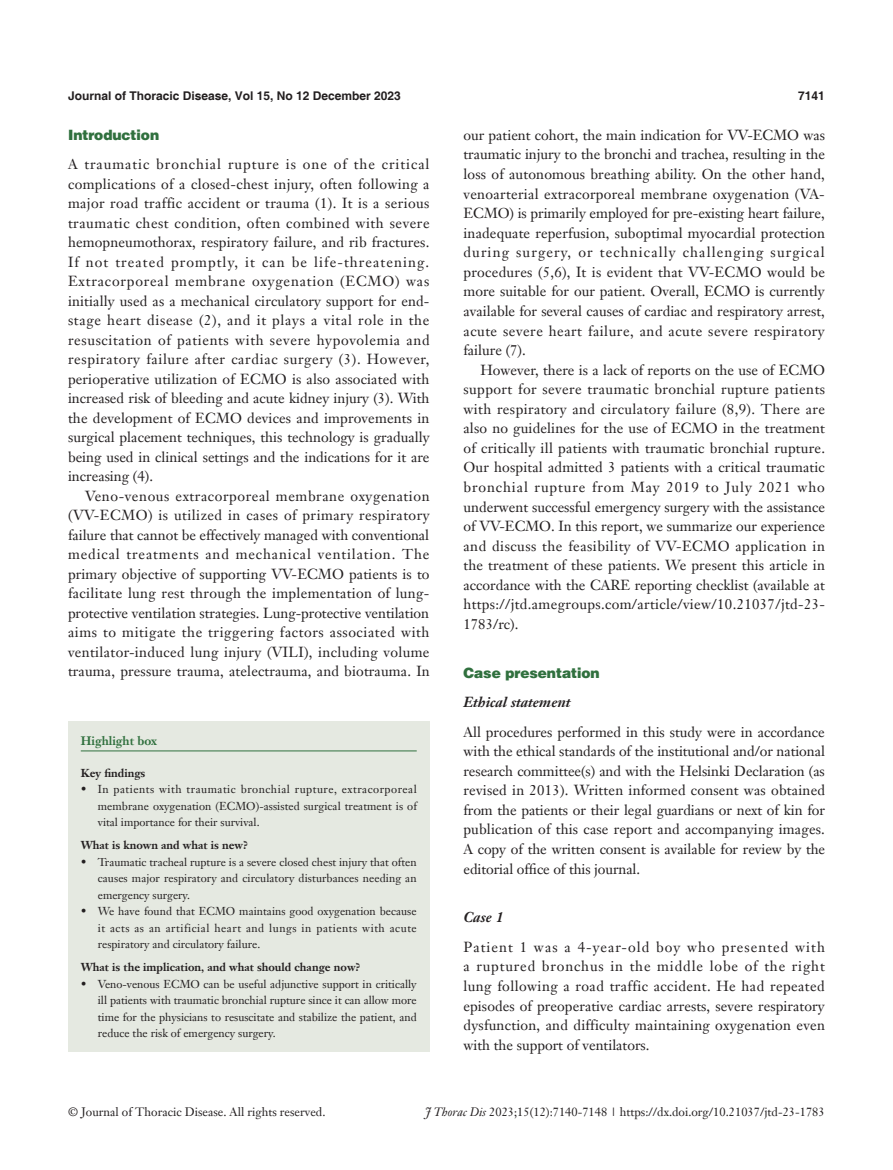
<style>
.page{position:relative;width:893px;height:1170px;background:#fff}
.page>*{position:absolute;margin:0;border:0;box-sizing:border-box;transform-origin:0 0}
.t1{font:14.25px/19.5px "Janson Text LT";letter-spacing:.01em;color:#231f20;text-align:justify}
._1ji-6_5{font:900 14.25px "Helvetica";color:#30703e}
._2ji-6_5{font:italic 700 14.25px "Janson Text LT";color:#231f20}
.t2{font:12px "Janson Text LT";color:#231f20}
.t3{font:700 12px "Helvetica";color:#231f20}
.Cite{font:700 12px "Janson Text LT";color:#30703e}
.box-zhengwen{font:11.25px/16.5px "Janson Text LT";color:#231f20;text-align:justify}
.box-biaoti-1_5mm{font:700 11.25px "Janson Text LT";color:#231f20}
.box-biaoti{font:700 11.25px "Janson Text LT";color:#231f20}
.s1{font-style:italic}
</style>
<div class="page">
<div style="left:68px;top:721px;width:361px;height:330px;background:#e5e9e1"></div>
<hr style="left:81px;top:750px;width:336px;height:1px;background:#30703e">
<p class="t3" style="left:68px;top:88px;width:334px">Journal of Thoracic Disease, Vol 15, No 12 December 2023</p>
<p class="t3" style="left:798px;top:88px;width:28px">7141</p>
<p class="_1ji-6_5" style="left:68px;top:126px;width:93px">Introduction</p>
<p class="t1" style="left:68px;top:154px;width:363px">A traumatic bronchial rupture is one of the critical complications of a closed-chest injury, often following a major road traffic accident or trauma (1). It is a serious traumatic chest condition, often combined with severe hemopneumothorax, respiratory failure, and rib fractures.<br>If not treated promptly, it can be life-threatening.<br>Extracorporeal membrane oxygenation (ECMO) was initially used as a mechanical circulatory support for end&shy;stage heart disease (2), and it plays a vital role in the resuscitation of patients with severe hypovolemia and respiratory failure after cardiac surgery (3). However, perioperative utilization of ECMO is also associated with increased risk of bleeding and acute kidney injury (3). With the development of ECMO devices and improvements in surgical placement techniques, this technology is gradually being used in clinical settings and the indications for it are increasing (4).</p>
<p class="t1" style="left:68px;top:486px;width:363px;text-indent:17px">Veno-venous extracorporeal membrane oxygenation (VV-ECMO) is utilized in cases of primary respiratory failure that cannot be effectively managed with conventional medical treatments and mechanical ventilation. The primary objective of supporting VV-ECMO patients is to facilitate lung rest through the implementation of lung&shy;protective ventilation strategies. Lung-protective ventilation aims to mitigate the triggering factors associated with ventilator-induced lung injury (VILI), including volume trauma, pressure trauma, atelectrauma, and biotrauma. In</p>
<p class="Cite" style="left:81px;top:732px;width:78px">Highlight box</p>
<p class="box-biaoti" style="left:81px;top:765px;width:66px">Key findings</p>
<p class="box-zhengwen" style="left:98px;top:781px;width:321px;text-indent:-17px">• In patients with traumatic bronchial rupture, extracorporeal membrane oxygenation (ECMO)-assisted surgical treatment is of vital importance for their survival.</p>
<p class="box-biaoti-1_5mm" style="left:81px;top:838px;width:169px">What is known and what is new?</p>
<p class="box-zhengwen" style="left:98px;top:853px;width:320px;text-indent:-17px">• Traumatic tracheal rupture is a severe closed chest injury that often causes major respiratory and circulatory disturbances needing an emergency surgery.</p>
<p class="box-zhengwen" style="left:98px;top:903px;width:320px;text-indent:-17px">• We have found that ECMO maintains good oxygenation because it acts as an artificial heart and lungs in patients with acute respiratory and circulatory failure.</p>
<p class="box-biaoti-1_5mm" style="left:81px;top:960px;width:281px">What is the implication, and what should change now?</p>
<p class="box-zhengwen" style="left:98px;top:975px;width:320px;text-indent:-17px">• Veno-venous ECMO can be useful adjunctive support in critically ill patients with traumatic bronchial rupture since it can allow more time for the physicians to resuscitate and stabilize the patient, and reduce the risk of emergency surgery.</p>
<p class="t1" style="left:463px;top:125px;width:363px">our patient cohort, the main indication for VV-ECMO was traumatic injury to the bronchi and trachea, resulting in the loss of autonomous breathing ability. On the other hand, venoarterial extracorporeal membrane oxygenation (VA-ECMO) is primarily employed for pre-existing heart failure, inadequate reperfusion, suboptimal myocardial protection during surgery, or technically challenging surgical procedures (5,6), It is evident that VV-ECMO would be more suitable for our patient. Overall, ECMO is currently available for several causes of cardiac and respiratory arrest, acute severe heart failure, and acute severe respiratory failure (7).</p>
<p class="t1" style="left:463px;top:360px;width:363px;text-indent:17px">However, there is a lack of reports on the use of ECMO support for severe traumatic bronchial rupture patients with respiratory and circulatory failure (8,9). There are also no guidelines for the use of ECMO in the treatment of critically ill patients with traumatic bronchial rupture.<br>Our hospital admitted 3 patients with a critical traumatic bronchial rupture from May 2019 to July 2021 who underwent successful emergency surgery with the assistance of VV-ECMO. In this report, we summarize our experience and discuss the feasibility of VV-ECMO application in the treatment of these patients. We present this article in accordance with the CARE reporting checklist (available at https://jtd.amegroups.com/article/view/10.21037/jtd-23- 1783/rc).</p>
<p class="_1ji-6_5" style="left:463px;top:663px;width:138px">Case presentation</p>
<p class="_2ji-6_5" style="left:463px;top:693px;width:109px">Ethical statement</p>
<p class="t1" style="left:463px;top:721px;width:363px">All procedures performed in this study were in accordance with the ethical standards of the institutional and/or national research committee(s) and with the Helsinki Declaration (as revised in 2013). Written informed consent was obtained from the patients or their legal guardians or next of kin for publication of this case report and accompanying images.<br>A copy of the written consent is available for review by the editorial office of this journal.</p>
<p class="_2ji-6_5" style="left:463px;top:908px;width:42px">Case 1</p>
<p class="t1" style="left:463px;top:936px;width:363px">Patient 1 was a 4-year-old boy who presented with a ruptured bronchus in the middle lobe of the right lung following a road traffic accident. He had repeated episodes of preoperative cardiac arrests, severe respiratory dysfunction, and difficulty maintaining oxygenation even with the support of ventilators.</p>
<p class="t2" style="left:68px;top:1104px;width:259px">© Journal of Thoracic Disease. All rights reserved.</p>
<p class="t2" style="left:425px;top:1104px;width:401px"><span class="s1">J Thorac Dis</span> 2023;15(12):7140-7148 | https://dx.doi.org/10.21037/jtd-23-1783</p>
</div>
